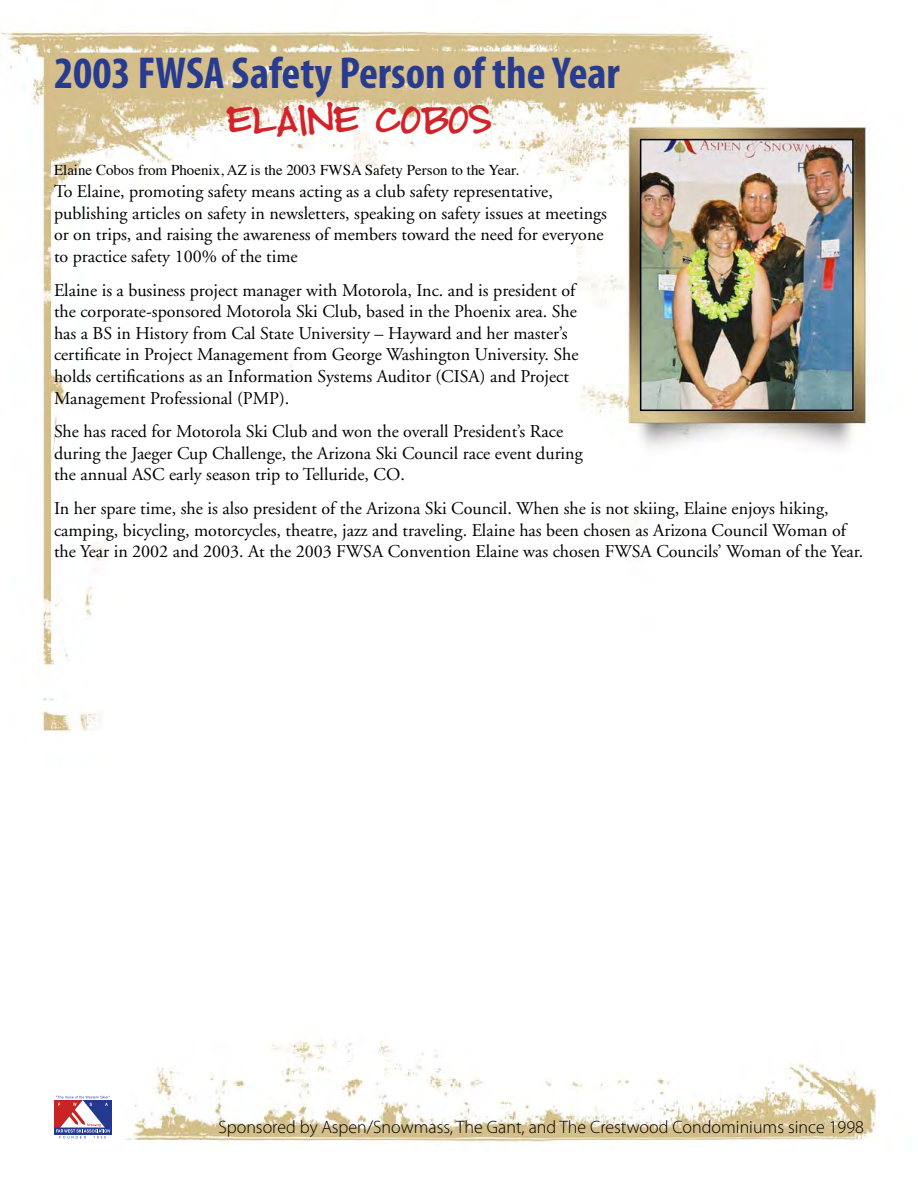
<style>
.page{position:relative;width:918px;height:1188px;background:#fff}
.page>*{position:absolute;margin:0;border:0;box-sizing:border-box;transform-origin:0 0}
.t1{font:700 condensed 45px "Myriad Pro";color:#273c8e}
.t2{font:32.4px "Pea Sarahloo";color:#d2232a;scale:.83 1}
.t3{font:18px/21.6px "Adobe Garamond";color:#000}
.t4{font:300 18px "Myriad Pro";color:#000}
.t5{font:15px "Times";color:#000}
</style>
<div class="page">
<img style="left:0;top:28px;width:876px;height:1115px">
<div style="left:54px;top:1100px;width:58px;height:34px;background:#233990"></div>
<svg style="left:54px;top:1096px;width:56px;height:42px"></svg>
<img style="left:643px;top:142px;width:208px;height:266px">
<div style="left:640px;top:139px;width:214px;height:272px;border:2px solid #000"></div>
<h1 class="t1" style="left:54px;top:45px;width:567px">2003 FWSA Safety Person of the Year</h1>
<h2 class="t2" style="left:226px;top:97px;width:321px">ELAINE COBOS</h2>
<p class="t5" style="left:54px;top:156px;width:467px">Elaine Cobos from Phoenix, AZ is the 2003 FWSA Safety Person to the Year.</p>
<p class="t3" style="left:54px;top:181px;width:555px">To Elaine, promoting safety means acting as a club safety representative, publishing articles on safety in newsletters, speaking on safety issues at meetings or on trips, and raising the awareness of members toward the need for everyone to practice safety 100% of the time</p>
<p class="t3" style="left:54px;top:280px;width:526px">Elaine is a business project manager with Motorola, Inc. and is president of the corporate-sponsored Motorola Ski Club, based in the Phoenix area. She has a BS in History from Cal State University – Hayward and her master’s certificate in Project Management from George Washington University. She holds certifications as an Information Systems Auditor (CISA) and Project Management Professional (PMP).</p>
<p class="t3" style="left:54px;top:421px;width:530px">She has raced for Motorola Ski Club and won the overall President’s Race during the Jaeger Cup Challenge, the Arizona Ski Council race event during the annual ASC early season trip to Telluride, CO.</p>
<p class="t3" style="left:54px;top:498px;width:811px">In her spare time, she is also president of the Arizona Ski Council. When she is not skiing, Elaine enjoys hiking, camping, bicycling, motorcycles, theatre, jazz and traveling. Elaine has been chosen as Arizona Council Woman of the Year in 2002 and 2003. At the 2003 FWSA Convention Elaine was chosen FWSA Councils’ Woman of the Year.</p>
<p class="t4" style="left:218px;top:1116px;width:647px">Sponsored by Aspen/Snowmass, The Gant, and The Crestwood Condominiums since 1998</p>
</div>
